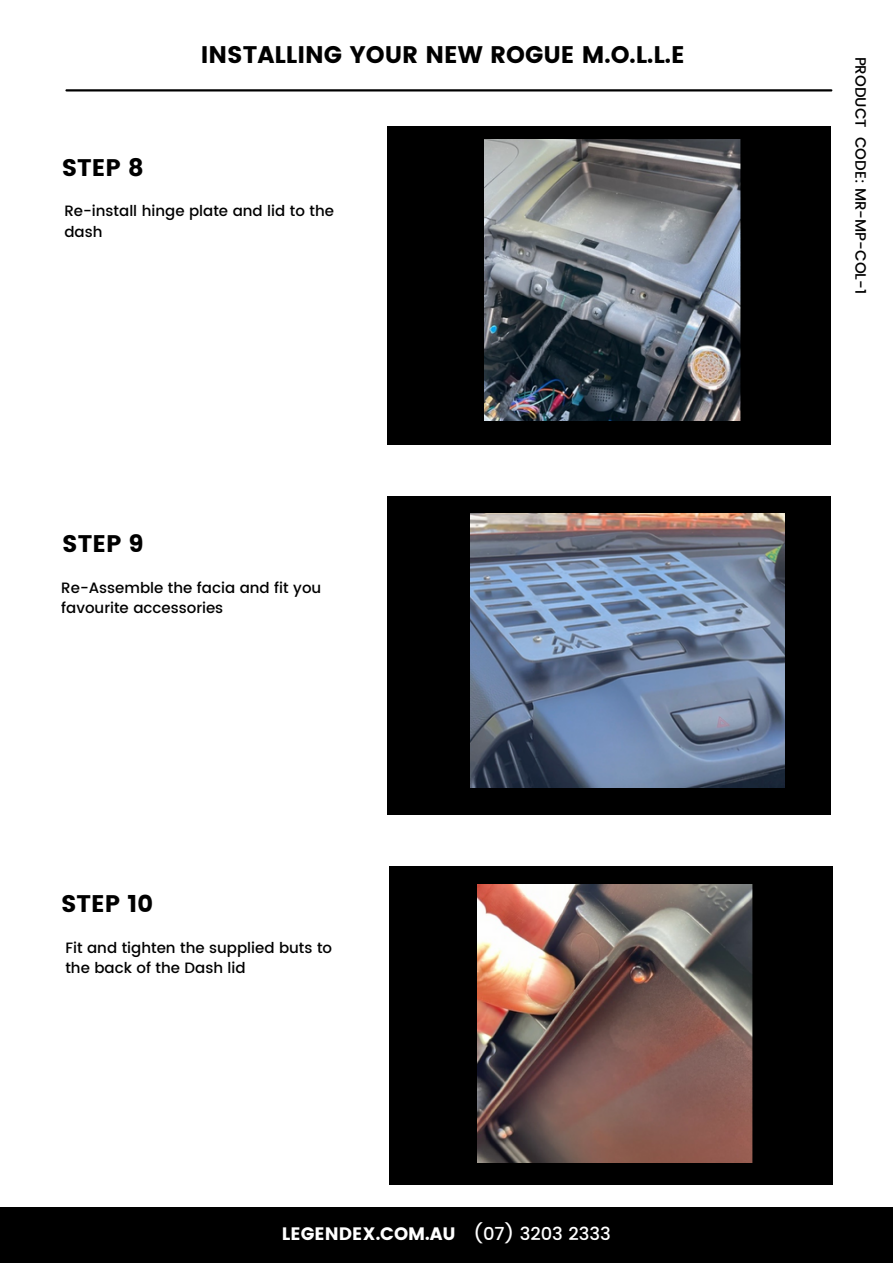
<style>
.page{position:relative;width:893px;height:1264px;background:#fff}
.page>*{position:absolute;margin:0;border:0;box-sizing:border-box;transform-origin:0 0}
.t1{font:24px "Poppins";color:#000}
.t2{font:18px "Poppins";color:#fff}
.t3{font:500 15px/20.2px "Poppins";color:#000}
.s1{font-weight:500}
</style>
<div class="page">
<div style="left:387px;top:127px;width:443px;height:318px;background:#000"></div>
<div style="left:387px;top:496px;width:443px;height:318px;background:#000"></div>
<div style="left:0;top:1207px;width:892px;height:55px;background:#000"></div>
<hr style="left:66px;top:89px;width:765px;height:2px;background:#000">
<div style="left:389px;top:866px;width:443px;height:318px;background:#000"></div>
<img style="left:477px;top:884px;width:275px;height:277px">
<img style="left:484px;top:139px;width:256px;height:281px">
<img style="left:470px;top:514px;width:314px;height:273px">
<h1 class="t1" style="left:201px;top:41px;width:485px">INSTALLING YOUR NEW ROGUE M.O.L.L.E</h1>
<h1 class="t1" style="left:62px;top:153px;width:83px">STEP 8</h1>
<p class="t3" style="left:64px;top:201px;width:271px">Re-install hinge plate and lid to the dash</p>
<h1 class="t1" style="left:62px;top:530px;width:83px">STEP 9</h1>
<p class="t3" style="left:61px;top:577px;width:261px">Re-Assemble the facia and fit you favourite accessories</p>
<h1 class="t1" style="left:61px;top:890px;width:94px">STEP 10</h1>
<p class="t3" style="left:65px;top:937px;width:268px">Fit and tighten the supplied buts to the back of the Dash lid</p>
<p class="t2" style="left:282px;top:1223px;width:330px">LEGENDEX.COM.AU <span class="s1">(07) 3203 2333</span></p>
<p class="t3" style="left:870px;top:57px;width:239px;rotate:90deg">PRODUCT CODE: MR-MP-COL-1</p>
</div>
